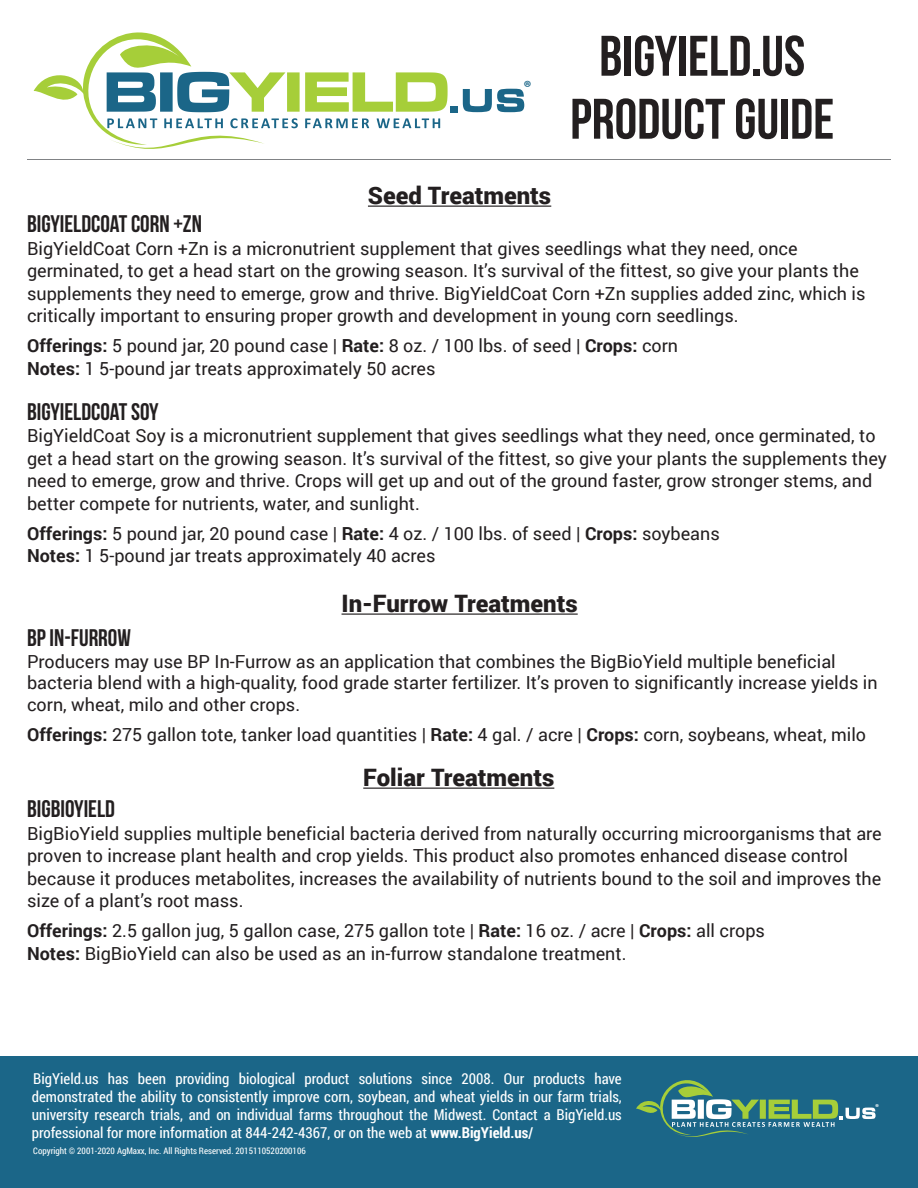
<style>
.page{position:relative;width:918px;height:1188px;background:#fff}
.page>*{position:absolute;margin:0;border:0;box-sizing:border-box;transform-origin:0 0}
.t1{font:57px/63px "Bebas Neue";color:#231f20;text-align:center}
.t2{font:24px "Bebas Neue";color:#231f20}
.t3{font:900 24px "Roboto";color:#231f20}
.t4{font:18px/22.5px "Roboto";color:#231f20}
.t5{font:700 17.85px "Myriad Pro";color:#1b6688}
.t6{font:15px/18px "Roboto Condensed";color:#fff;text-align:justify}
.t7{font:9px "Roboto Condensed";color:#fff}
.t8{font:700 8.7px "Myriad Pro";color:#fff}
.s1{font-weight:700}
</style>
<div class="page">
<hr style="left:27px;top:159px;width:864px;height:1px;background:#808285">
<div style="left:0;top:1057px;width:918px;height:131px;background:#1b6688"></div>
<hr style="left:368px;top:206px;width:183px;height:1px;background:#231f20">
<hr style="left:342px;top:614px;width:236px;height:1px;background:#231f20">
<svg style="left:34px;top:32px;width:414px;height:117px"></svg>
<div style="left:451px;top:106px;width:7px;height:6px;background:#1b6688"></div>
<svg style="left:463px;top:89px;width:61px;height:23px"></svg>
<svg style="left:636px;top:1080px;width:240px;height:57px"></svg>
<hr style="left:363px;top:788px;width:191px;height:1px;background:#231f20">
<p class="t5" style="left:524px;top:76px;width:10px">®</p>
<h2 class="t3" style="left:368px;top:179px;width:185px">Seed Treatments</h2>
<h1 class="t1" style="left:570px;top:24px;width:266px">BIGYIELD.US<br>PRODUCT GUIDE</h1>
<h2 class="t2" style="left:27px;top:211px;width:177px">BIGYIELDCOAT CORN +ZN</h2>
<p class="t4" style="left:27px;top:236px;width:840px">BigYieldCoat Corn +Zn is a micronutrient supplement that gives seedlings what they need, once germinated, to get a head start on the growing season. It’s survival of the fittest, so give your plants the supplements they need to emerge, grow and thrive. BigYieldCoat Corn +Zn supplies added zinc, which is critically important to ensuring proper growth and development in young corn seedlings.</p>
<p class="t4" style="left:27px;top:334px;width:653px"><span class="s1">Offerings:</span> 5 pound jar, 20 pound case | <span class="s1">Rate:</span> 8 oz. / 100 lbs. of seed | <span class="s1">Crops:</span> corn<br><span class="s1">Notes:</span> 1 5-pound jar treats approximately 50 acres</p>
<h2 class="t2" style="left:27px;top:398px;width:133px">BIGYIELDCOAT SOY</h2>
<p class="t4" style="left:27px;top:424px;width:861px">BigYieldCoat Soy is a micronutrient supplement that gives seedlings what they need, once germinated, to get a head start on the growing season. It’s survival of the fittest, so give your plants the supplements they need to emerge, grow and thrive. Crops will get up and out of the ground faster, grow stronger stems, and better compete for nutrients, water, and sunlight.</p>
<p class="t4" style="left:27px;top:521px;width:694px"><span class="s1">Offerings:</span> 5 pound jar, 20 pound case | <span class="s1">Rate:</span> 4 oz. / 100 lbs. of seed | <span class="s1">Crops:</span> soybeans<br><span class="s1">Notes:</span> 1 5-pound jar treats approximately 40 acres</p>
<h2 class="t3" style="left:342px;top:587px;width:238px">In-Furrow Treatments</h2>
<h2 class="t2" style="left:27px;top:625px;width:105px">BP IN-FURROW</h2>
<p class="t4" style="left:27px;top:650px;width:852px;line-height:21.6px">Producers may use BP In-Furrow as an application that combines the BigBioYield multiple beneficial bacteria blend with a high-quality, food grade starter fertilizer. It’s proven to significantly increase yields in corn, wheat, milo and other crops.</p>
<p class="t4" style="left:27px;top:723px;width:841px"><span class="s1">Offerings:</span> 275 gallon tote, tanker load quantities | <span class="s1">Rate:</span> 4 gal. / acre | <span class="s1">Crops:</span> corn, soybeans, wheat, milo</p>
<h2 class="t3" style="left:363px;top:761px;width:193px">Foliar Treatments</h2>
<h2 class="t2" style="left:27px;top:796px;width:89px">BIGBIOYIELD</h2>
<p class="t4" style="left:27px;top:821px;width:856px">BigBioYield supplies multiple beneficial bacteria derived from naturally occurring microorganisms that are proven to increase plant health and crop yields. This product also promotes enhanced disease control because it produces metabolites, increases the availability of nutrients bound to the soil and improves the size of a plant’s root mass.</p>
<p class="t4" style="left:27px;top:919px;width:739px"><span class="s1">Offerings:</span> 2.5 gallon jug, 5 gallon case, 275 gallon tote | <span class="s1">Rate:</span> 16 oz. / acre | <span class="s1">Crops:</span> all crops<br><span class="s1">Notes:</span> BigBioYield can also be used as an in-furrow standalone treatment.</p>
<p class="t6" style="left:32px;top:1069px;width:592px">BigYield.us has been providing biological product solutions since 2008. Our products have demonstrated the ability to consistently improve corn, soybean, and wheat yields in our farm trials, university research trials, and on individual farms throughout the Midwest. Contact a BigYield.us professional for more information at 844-242-4367, or on the web at <span class="s1">www.BigYield.us/</span></p>
<p class="t7" style="left:33px;top:1145px;width:274px">Copyright © 2001-2020 AgMaxx, Inc. All Rights Reserved. 2015110520200106</p>
<p class="t8" style="left:875px;top:1101px;width:6px">®</p>
</div>
